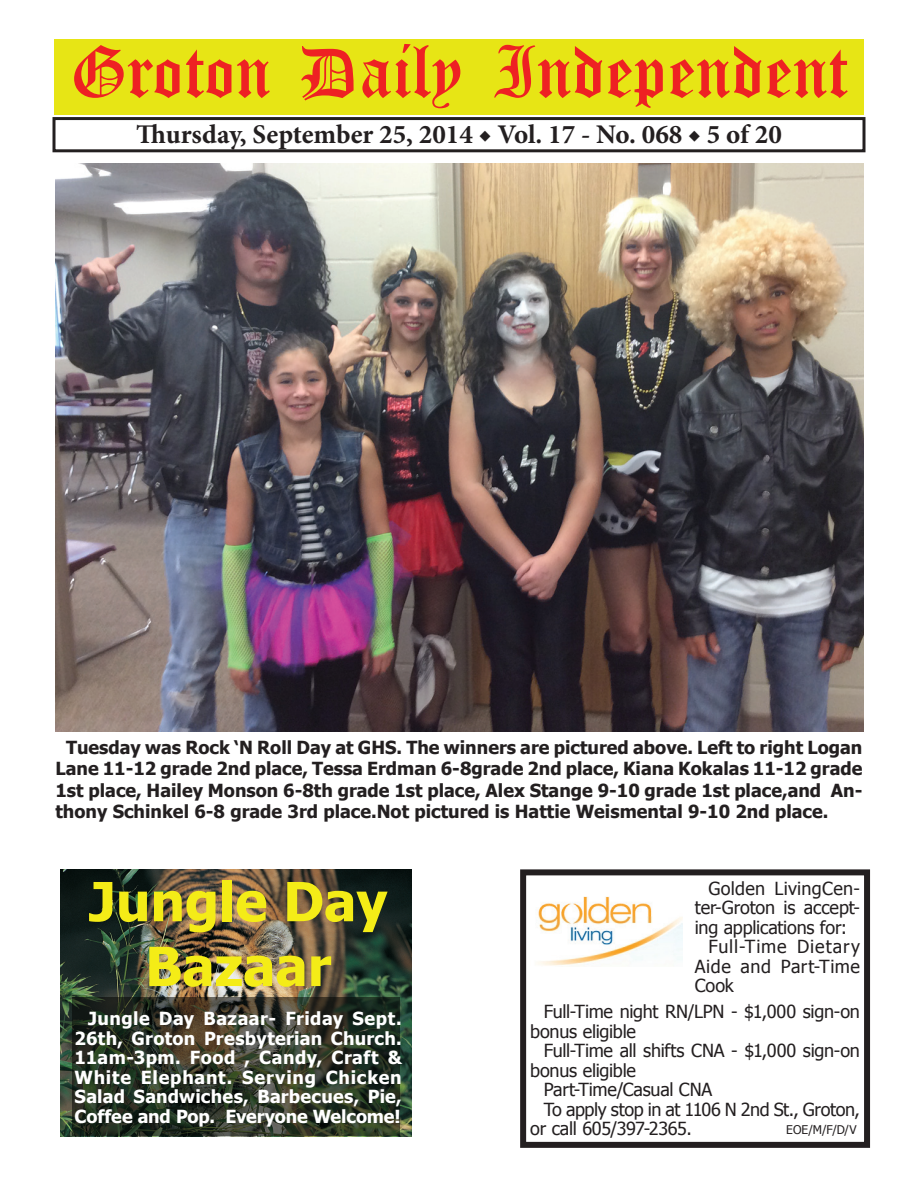
<style>
.page{position:relative;width:918px;height:1188px;background:#fff}
.page>*{position:absolute;margin:0;border:0;box-sizing:border-box;transform-origin:0 0}
.t1{font:54px "Old English Five";color:#ee2123}
.t2{font:700 54px/64.8px "Tahoma";color:#f4ec17;text-align:center}
.t3{font:700 27px "Minion Pro";color:#231f20}
.t4{font:700 18px/21.6px "Tahoma";color:#231f20;text-align:justify}
.t5{font:18px/19.5px "Tahoma";letter-spacing:-.01em;color:#231f20}
.t6{font:700 18px/19.5px "Tahoma";color:#fff;text-align:justify}
.t7{font:18px "Tahoma";letter-spacing:.015em;color:#231f20}
.t8{font:18px "Tahoma";letter-spacing:.05em;color:#231f20}
.t9{font:18px "Tahoma";letter-spacing:.03em;color:#231f20}
.t10{font:12px "Tahoma";color:#231f20}
</style>
<div class="page">
<div style="left:52px;top:117px;width:814px;height:35px;border:3px solid #231f20"></div>
<div style="left:54px;top:40px;width:810px;height:75px;background:#e7e515"></div>
<img style="left:60px;top:869px;width:351px;height:267px">
<svg style="left:72px;top:998px;width:328px;height:138px;background:#2d3425"></svg>
<img style="left:537px;top:896px;width:146px;height:70px">
<div style="left:520px;top:869px;width:350px;height:279px;border:6px solid #231f20"></div>
<img style="left:56px;top:164px;width:808px;height:568px">
<h1 class="t1" style="left:70px;top:47px;width:779px">Groton Daily Independent</h1>
<h2 class="t3" style="left:136px;top:116px;width:647px">Thursday, September 25, 2014 ◆ Vol. 17 - No. 068 ◆ 5 of 20</h2>
<p class="t4" style="left:56px;top:735px;width:808px;text-indent:10px">Tuesday was Rock ‘N Roll Day at GHS. The winners are pictured above. Left to right Logan Lane 11-12 grade 2nd place, Tessa Erdman 6-8grade 2nd place, Kiana Kokalas 11-12 grade 1st place, Hailey Monson 6-8th grade 1st place, Alex Stange 9-10 grade 1st place,and An&shy;thony Schinkel 6-8 grade 3rd place.Not pictured is Hattie Weismental 9-10 2nd place.</p>
<h1 class="t2" style="left:89px;top:866px;width:300px">Jungle Day<br>Bazaar</h1>
<p class="t6" style="left:75px;top:1008px;width:329px;text-indent:14px">Jungle Day Bazaar- Friday Sept.<br>26th, Groton Presbyterian Church.<br>11am-3pm. Food , Candy, Craft &amp; White Elephant. Serving Chicken Salad Sandwiches, Barbecues, Pie, Coffee and Pop. Everyone Welcome!</p>
<p class="t7" style="left:708px;top:876px;width:153px">Golden LivingCen-</p>
<p class="t5" style="left:695px;top:897px;width:167px">ter-Groton is accept-</p>
<p class="t5" style="left:695px;top:917px;width:154px">ing applications for:</p>
<p class="t8" style="left:708px;top:935px;width:153px">Full-Time Dietary</p>
<p class="t9" style="left:695px;top:954px;width:167px">Aide and Part-Time</p>
<p class="t5" style="left:695px;top:975px;width:40px">Cook</p>
<p class="t5" style="left:530px;top:1001px;width:331px;text-indent:14px">Full-Time night RN/LPN - $1,000 sign-on bonus eligible</p>
<p class="t5" style="left:544px;top:1040px;width:318px">Full-Time all shifts CNA - $1,000 sign-on</p>
<p class="t5" style="left:530px;top:1060px;width:107px">bonus eligible</p>
<p class="t5" style="left:544px;top:1079px;width:170px">Part-Time/Casual CNA</p>
<p class="t5" style="left:544px;top:1099px;width:318px">To apply stop in at 1106 N 2nd St., Groton,</p>
<p class="t5" style="left:530px;top:1118px;width:163px">or call 605/397-2365.</p>
<p class="t10" style="left:786px;top:1121px;width:72px">EOE/M/F/D/V</p>
</div>
